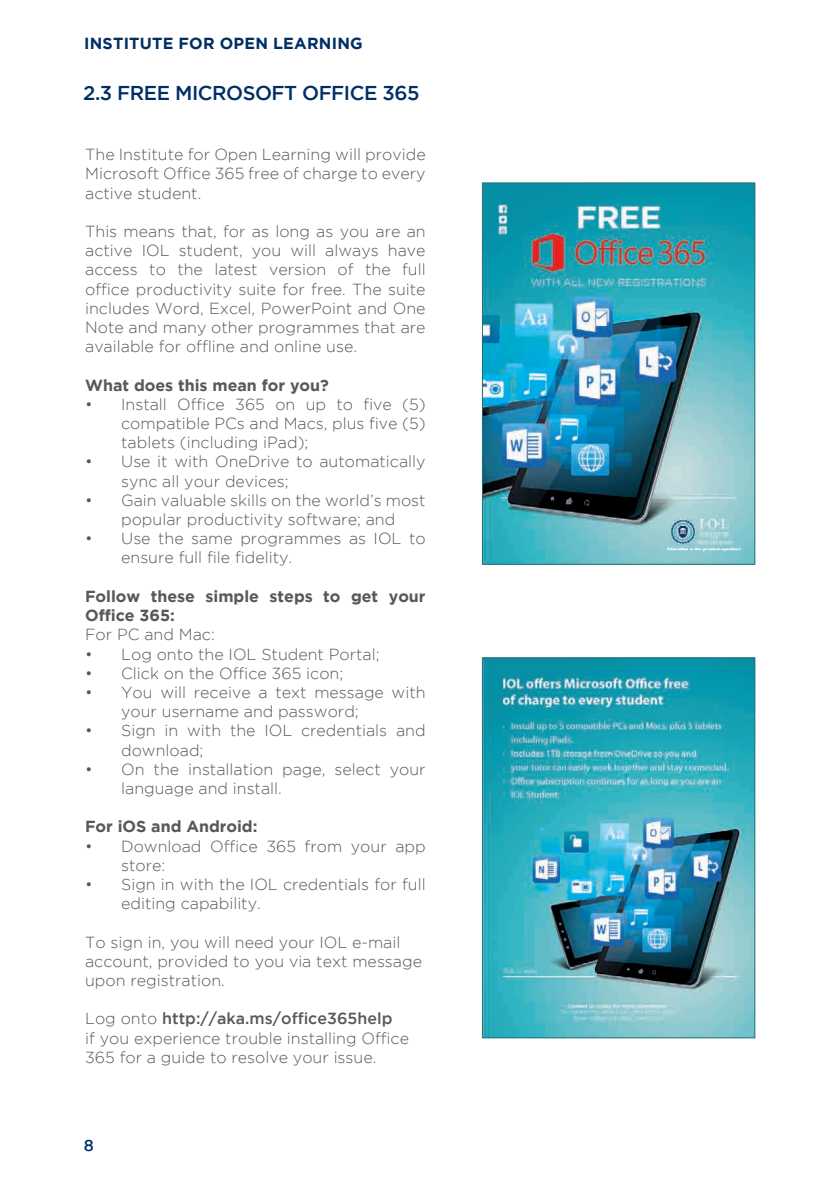
<style>
.page{position:relative;width:840px;height:1191px;background:#fff}
.page>*{position:absolute;margin:0;border:0;box-sizing:border-box;transform-origin:0 0}
.t1{font:500 20px "Gotham";letter-spacing:-.025em;color:#002e64}
.t2{font:300 16px/19.2px "Gotham";color:#58585a}
.t3{font:700 16px/19.2px "Gotham";color:#58585a}
.t4{font:500 16px "Gotham";color:#58585a}
.t5{font:700 16px "Gotham";letter-spacing:.015em;color:#002e64}
.t6{font:500 16px "Gotham";color:#002e64}
.s1{font-weight:300}
</style>
<div class="page">
<img style="left:483px;top:659px;width:270px;height:377px">
<div style="left:481px;top:657px;width:274px;height:381px;border:1px solid #216e74"></div>
<img style="left:483px;top:184px;width:270px;height:379px">
<div style="left:481px;top:182px;width:274px;height:383px;border:1px solid #216e74"></div>
<svg style="left:666px;top:547px;width:74px;height:4px"></svg>
<p class="t5" style="left:84px;top:34px;width:280px">INSTITUTE FOR OPEN LEARNING</p>
<p class="t1" style="left:83px;top:81px;width:337px">2.3 FREE MICROSOFT OFFICE 365</p>
<p class="t2" style="left:85px;top:145px;width:342px;text-align:justify">The Institute for Open Learning will provide Microsoft Office 365 free of charge to every active student.</p>
<p class="t2" style="left:85px;top:221px;width:342px;text-align:justify">This means that, for as long as you are an active IOL student, you will always have access to the latest version of the full office productivity suite for free. The suite includes Word, Excel, PowerPoint and One Note and many other programmes that are available for offline and online use.</p>
<p class="t3" style="left:85px;top:375px;width:245px">What does this mean for you?</p>
<p class="t2" style="left:121px;top:394px;width:306px;text-align:justify;text-indent:-36px">• Install Office 365 on up to five (5) compatible PCs and Macs, plus five (5) tablets (including iPad);</p>
<p class="t2" style="left:121px;top:452px;width:306px;text-indent:-36px">• Use it with OneDrive to automatically sync all your devices;</p>
<p class="t2" style="left:85px;top:490px;width:342px;text-align:center">• Gain valuable skills on the world’s most popular productivity software; and</p>
<p class="t2" style="left:121px;top:529px;width:306px;text-indent:-36px">• Use the same programmes as IOL to ensure full file fidelity.</p>
<p class="t3" style="left:85px;top:586px;width:342px">Follow these simple steps to get your<br>Office 365:</p>
<p class="t2" style="left:85px;top:625px;width:131px">For PC and Mac:</p>
<p class="t2" style="left:85px;top:644px;width:296px">• Log onto the IOL Student Portal;</p>
<p class="t2" style="left:85px;top:663px;width:259px">• Click on the Office 365 icon;</p>
<p class="t2" style="left:121px;top:682px;width:306px;text-indent:-36px">• You will receive a text message with your username and password;</p>
<p class="t2" style="left:121px;top:721px;width:306px;text-indent:-36px">• Sign in with the IOL credentials and download;</p>
<p class="t2" style="left:121px;top:759px;width:306px;text-indent:-36px">• On the installation page, select your language and install.</p>
<p class="t3" style="left:85px;top:816px;width:174px">For iOS and Android:</p>
<p class="t2" style="left:121px;top:836px;width:306px;text-indent:-36px">• Download Office 365 from your app store:</p>
<p class="t2" style="left:121px;top:874px;width:306px;text-indent:-36px">• Sign in with the IOL credentials for full editing capability.</p>
<p class="t2" style="left:85px;top:932px;width:338px">To sign in, you will need your IOL e-mail account, provided to you via text message upon registration.</p>
<p class="t4" style="left:85px;top:1009px;width:308px"><span class="s1">Log onto</span> http://aka.ms/office365help</p>
<p class="t2" style="left:85px;top:1028px;width:325px">if you experience trouble installing Office<br>365 for a guide to resolve your issue.</p>
<p class="t6" style="left:84px;top:1136px;width:12px">8</p>
</div>
